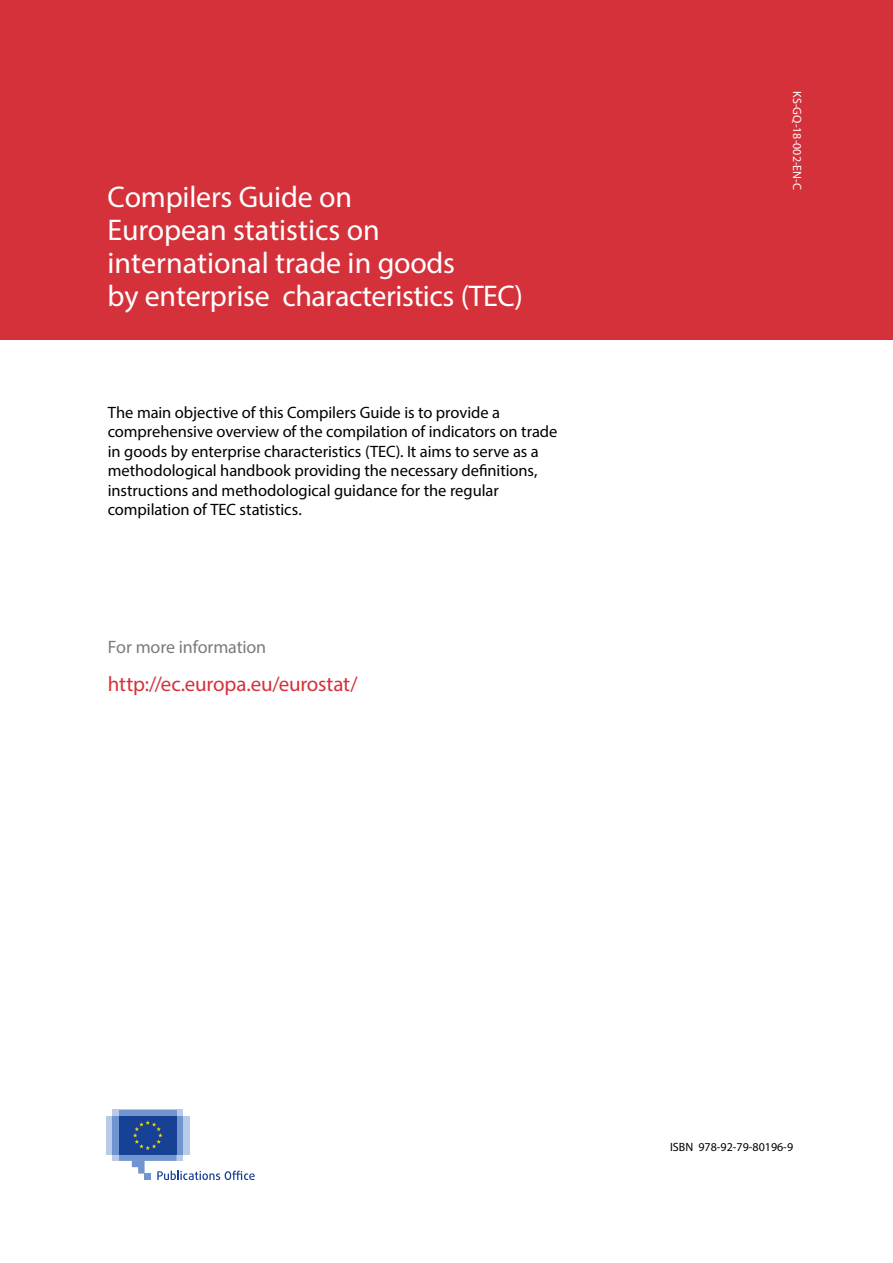
<style>
.page{position:relative;width:893px;height:1263px;background:#fff}
.page>*{position:absolute;margin:0;border:0;box-sizing:border-box;transform-origin:0 0}
.t1{font:30px/33px "Myriad Pro";letter-spacing:-.01em;color:#fff}
.t2{font:21px "Myriad Pro";letter-spacing:-.01em;color:#d5313a}
.t3{font:18px "Myriad Pro";letter-spacing:-.005em;color:#7c7b7b}
.t4{font:16.5px/19.5px "Myriad Pro";letter-spacing:-.005em;color:#000}
.t5{font:12px "Myriad Pro";color:#000}
.t6{font:12px "Myriad Pro";color:#fff}
</style>
<div class="page">
<div style="left:0;top:0;width:893px;height:340px;background:#d5313a"></div>
<div style="left:113px;top:1154px;width:70px;height:7px;background:#b8cae7"></div>
<svg style="left:113px;top:1110px;width:70px;height:6px"></svg>
<div style="left:119px;top:1110px;width:57px;height:6px;background:#7196cf"></div>
<div style="left:176px;top:1116px;width:7px;height:38px;background:#7196cf"></div>
<div style="left:183px;top:1116px;width:6px;height:38px;background:#b8cae7"></div>
<div style="left:113px;top:1116px;width:6px;height:38px;background:#7196cf"></div>
<div style="left:106px;top:1116px;width:7px;height:38px;background:#b8cae7"></div>
<div style="left:119px;top:1116px;width:57px;height:38px;background:#164194"></div>
<svg style="left:119px;top:1120px;width:136px;height:60px"></svg>
<h1 class="t1" style="left:108px;top:180px;width:417px">Compilers Guide on<br>European statistics on international trade in goods<br>by enterprise characteristics (TEC)</h1>
<p class="t4" style="left:108px;top:402px;width:451px">The main objective of this Compilers Guide is to provide a comprehensive overview of the compilation of indicators on trade in goods by enterprise characteristics (TEC). It aims to serve as a methodological handbook providing the necessary definitions, instructions and methodological guidance for the regular compilation of TEC statistics.</p>
<p class="t3" style="left:108px;top:635px;width:160px">For more information</p>
<p class="t2" style="left:108px;top:671px;width:251px">http://ec.europa.eu/eurostat/</p>
<p class="t6" style="left:805px;top:91px;width:100px;rotate:90deg">KS-GQ-18-002-EN-C</p>
<p class="t5" style="left:670px;top:1139px;width:125px">ISBN 978-92-79-80196-9</p>
</div>
